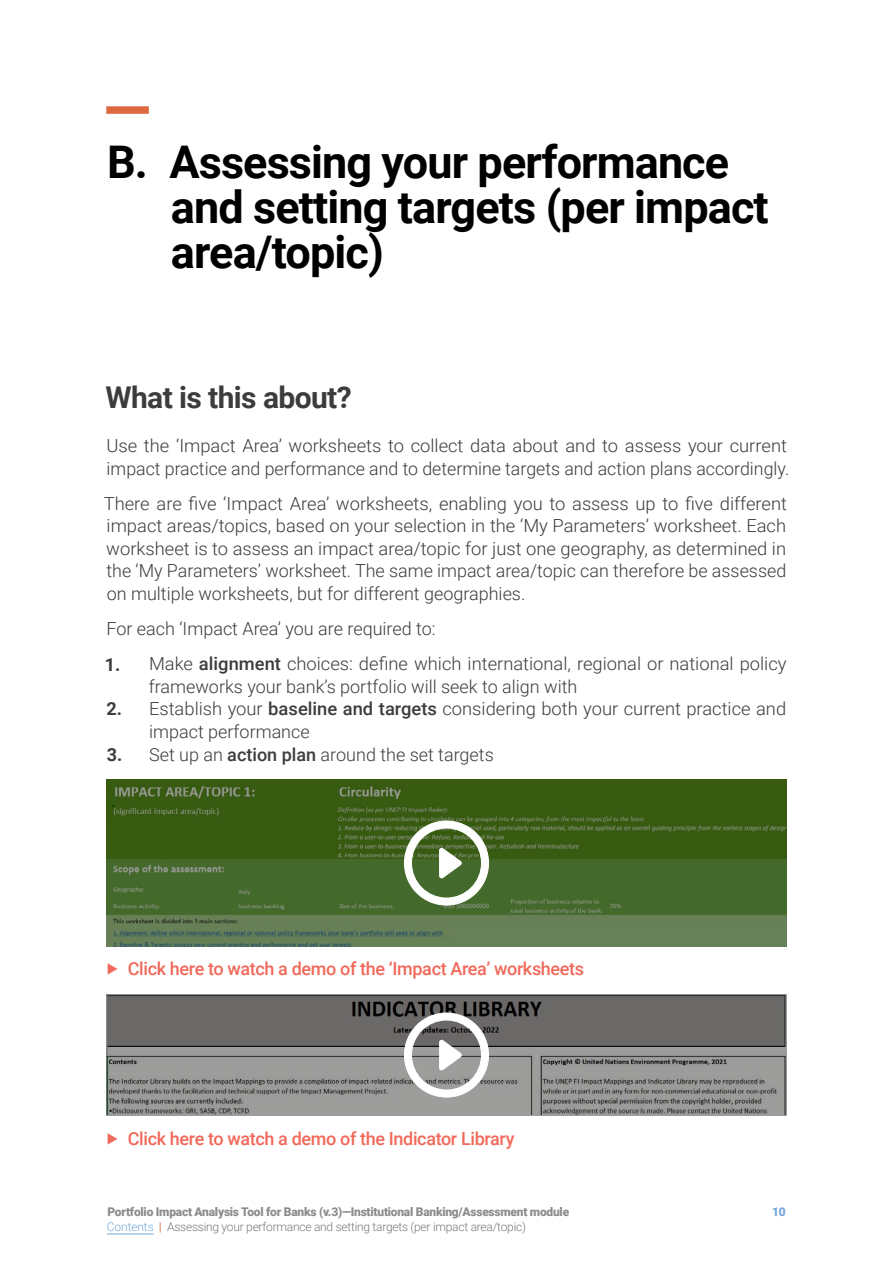
<style>
.page{position:relative;width:893px;height:1263px;background:#fff}
.page>*{position:absolute;margin:0;border:0;box-sizing:border-box;transform-origin:0 0}
.t1{font:700 45px/45px "Roboto";letter-spacing:-.02em;color:#000}
.t2{font:700 30px "Roboto";letter-spacing:-.02em;color:#3c3c3b}
.t3{font:300 18px/22.5px "Roboto";color:#3c3c3b}
.t4{font:500 18px "Roboto";letter-spacing:-.02em;color:#f1695a}
.t5{font:900 12px "Roboto";letter-spacing:-.02em;color:#706f6f}
.t6{font:300 12px "Roboto";letter-spacing:-.02em;color:#575756}
.t7{font:900 12px "Roboto";color:#5390cd}
.s1{font-weight:700}
.s2{font-weight:500}
.s3{color:#5390cd}
.s4{font-weight:700;color:#de6941}
</style>
<div class="page">
<hr style="left:107px;top:1234px;width:47px;height:1px;background:#5390cd">
<svg style="left:106px;top:106px;width:43px;height:8px"></svg>
<img style="left:106px;top:779px;width:681px;height:167px">
<svg style="left:404px;top:820px;width:85px;height:86px"></svg>
<img style="left:106px;top:994px;width:681px;height:120px">
<svg style="left:404px;top:1012px;width:85px;height:86px"></svg>
<h1 class="t1" style="left:171px;top:137px;width:599px;text-indent:-64px">B. Assessing your performance and setting targets (per impact area/topic)</h1>
<h2 class="t2" style="left:105px;top:377px;width:248px">What is this about?</h2>
<p class="t3" style="left:106px;top:434px;width:684px">Use the ‘Impact Area’ worksheets to collect data about and to assess your current impact practice and performance and to determine targets and action plans accordingly.</p>
<p class="t3" style="left:104px;top:492px;width:685px;text-align:justify">There are five ‘Impact Area’ worksheets, enabling you to assess up to five different impact areas/topics, based on your selection in the ‘My Parameters’ worksheet. Each worksheet is to assess an impact area/topic for just one geography, as determined in the ‘My Parameters’ worksheet. The same impact area/topic can therefore be assessed on multiple worksheets, but for different geographies.</p>
<p class="t3" style="left:106px;top:617px;width:331px">For each ‘Impact Area’ you are required to:</p>
<p class="t3" style="left:149px;top:652px;width:639px;text-indent:-44px"><span class="s1">1.</span> Make <span class="s2">alignment</span> choices: define which international, regional or national policy frameworks your bank’s portfolio will seek to align with</p>
<p class="t3" style="left:149px;top:697px;width:639px;text-indent:-43px"><span class="s1">2.</span> Establish your <span class="s2">baseline and targets</span> considering both your current practice and impact performance</p>
<p class="t3" style="left:107px;top:742px;width:389px"><span class="s1">3.</span> Set up an <span class="s2">action plan</span> around the set targets</p>
<p class="t4" style="left:106px;top:956px;width:480px">▶ Click here to watch a demo of the ‘Impact Area’ worksheets</p>
<p class="t4" style="left:106px;top:1125px;width:410px">▶ Click here to watch a demo of the Indicator Library</p>
<p class="t5" style="left:107px;top:1203px;width:463px">Portfolio Impact Analysis Tool for Banks (v.3)—Institutional Banking/Assessment module</p>
<p class="t7" style="left:772px;top:1203px;width:15px">10</p>
<p class="t6" style="left:107px;top:1218px;width:421px"><span class="s3">Contents</span> <span class="s4">|</span> Assessing your performance and setting targets (per impact area/topic)</p>
</div>
